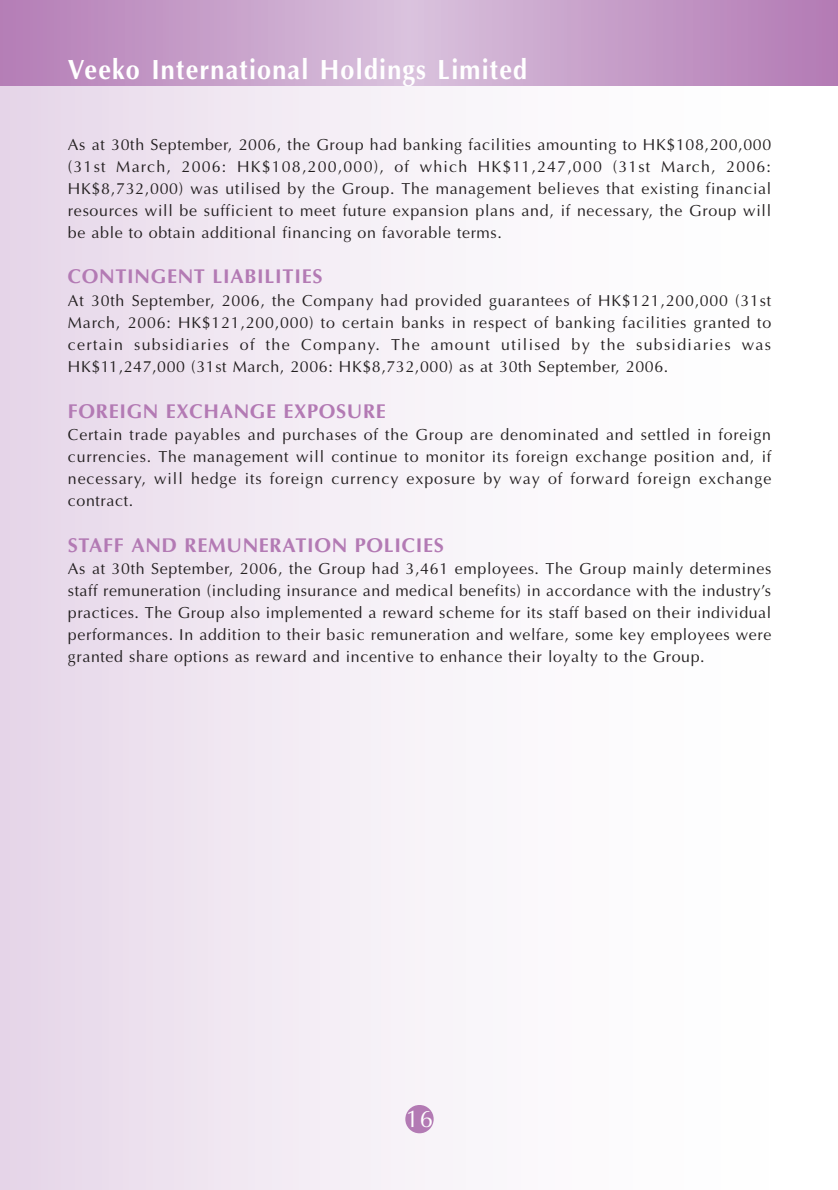
<style>
.page{position:relative;width:838px;height:1190px;background:#fff}
.page>*{position:absolute;margin:0;border:0;box-sizing:border-box;transform-origin:0 0}
.t1{font:700 28px "Optima";letter-spacing:.045em;color:#fff;scale:.9 1}
.t2{font:24px "Optima";color:#fff}
.t3{font:700 20px "Optima";letter-spacing:.035em;color:#b37ab4}
.t4{font:16px/22px "Optima";letter-spacing:.04em;color:#231f20;text-align:justify}
</style>
<div class="page">
<div style="left:0;top:0;width:838px;height:1190px;background:linear-gradient(to right,#e8daeb,#fff)"></div>
<svg style="left:0;top:0;width:838px;height:85px;background:#c69dc8"></svg>
<svg style="left:405px;top:1105px;width:29px;height:28px"></svg>
<h1 class="t1" style="left:68px;top:58px;width:512px">Veeko International Holdings Limited</h1>
<p class="t4" style="left:68px;top:135px;width:705px">As at 30th September, 2006, the Group had banking facilities amounting to HK$108,200,000 (31st March, 2006: HK$108,200,000), of which HK$11,247,000 (31st March, 2006:<br>HK$8,732,000) was utilised by the Group. The management believes that existing financial resources will be sufficient to meet future expansion plans and, if necessary, the Group will be able to obtain additional financing on favorable terms.</p>
<p class="t3" style="left:68px;top:269px;width:256px">CONTINGENT LIABILITIES</p>
<p class="t4" style="left:68px;top:291px;width:705px">At 30th September, 2006, the Company had provided guarantees of HK$121,200,000 (31st March, 2006: HK$121,200,000) to certain banks in respect of banking facilities granted to certain subsidiaries of the Company. The amount utilised by the subsidiaries was HK$11,247,000 (31st March, 2006: HK$8,732,000) as at 30th September, 2006.</p>
<p class="t3" style="left:68px;top:403px;width:319px">FOREIGN EXCHANGE EXPOSURE</p>
<p class="t4" style="left:68px;top:425px;width:705px">Certain trade payables and purchases of the Group are denominated and settled in foreign currencies. The management will continue to monitor its foreign exchange position and, if necessary, will hedge its foreign currency exposure by way of forward foreign exchange contract.</p>
<p class="t3" style="left:68px;top:537px;width:377px">STAFF AND REMUNERATION POLICIES</p>
<p class="t4" style="left:68px;top:559px;width:705px">As at 30th September, 2006, the Group had 3,461 employees. The Group mainly determines staff remuneration (including insurance and medical benefits) in accordance with the industry’s practices. The Group also implemented a reward scheme for its staff based on their individual performances. In addition to their basic remuneration and welfare, some key employees were granted share options as reward and incentive to enhance their loyalty to the Group.</p>
<h2 class="t2" style="left:406px;top:1109px;width:29px">16</h2>
</div>
